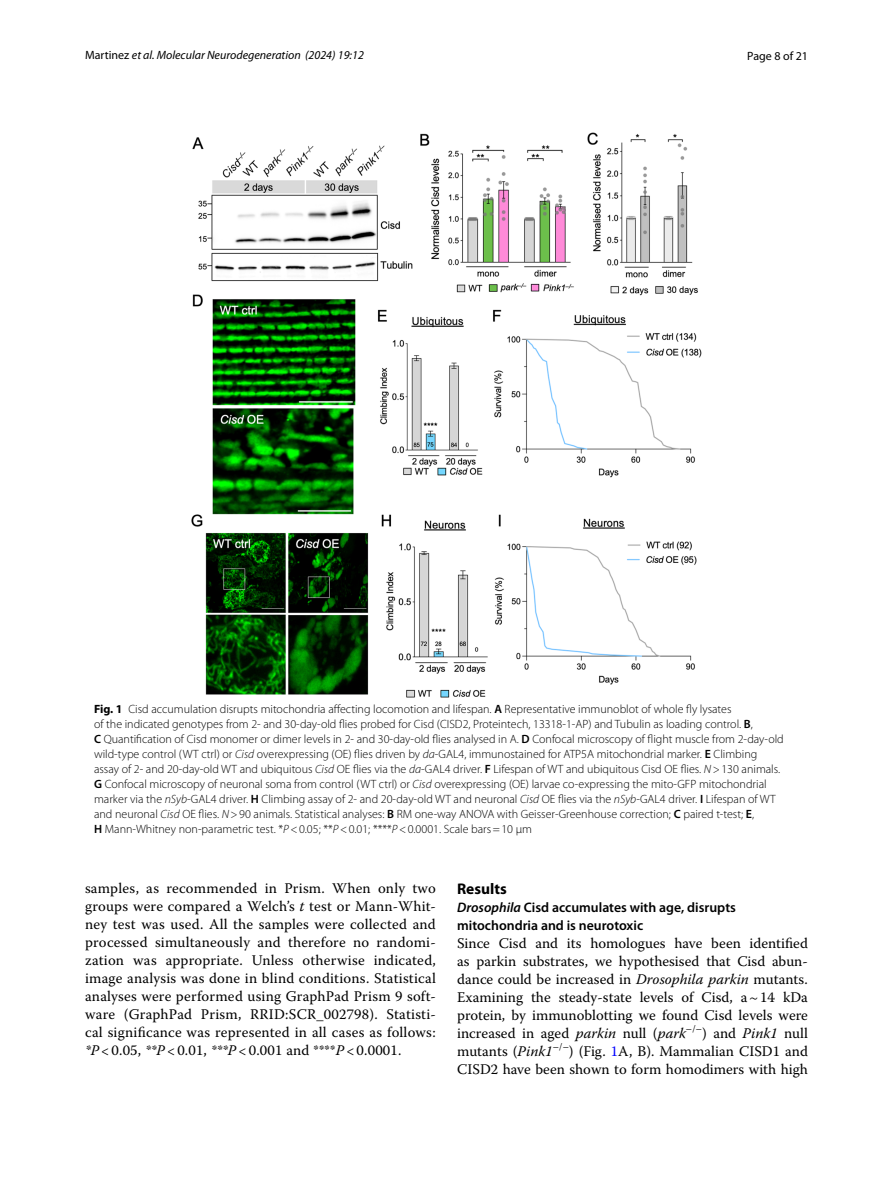
<style>
.page{position:relative;width:893px;height:1187px;background:#fff}
.page>*{position:absolute;margin:0;border:0;box-sizing:border-box;transform-origin:0 0}
.t1{font:700 15.45px "Myriad Pro";color:#000}
.t2{font:14.7px/18px "Warnock Pro";letter-spacing:.01em;color:#000;text-align:justify}
.t3{font:600 13.8px/18px "Myriad Pro";color:#000}
.t4{font:300 12px/15px "Myriad Pro";color:#000}
.t5{font:italic 12px "Myriad Pro";color:#000}
.t6{font:12px "Myriad Pro";color:#000}
.s1{font-style:normal}
.s2{font-weight:700}
.s3{font-weight:600}
.s4{font-style:italic}
.s5{color:#00f}
</style>
<div class="page">
<img style="left:191px;top:133px;width:511px;height:564px">
<p class="t5" style="left:85px;top:48px;width:280px"><span class="s1">Martinez</span> et al. Molecular Neurodegeneration (2024) 19:12</p>
<p class="t6" style="left:747px;top:48px;width:62px">Page 8 of 21</p>
<p class="t4" style="left:94px;top:701px;width:691px"><span class="s2">Fig. 1</span> Cisd accumulation disrupts mitochondria affecting locomotion and lifespan. <span class="s3">A</span> Representative immunoblot of whole fly lysates<br>of the indicated genotypes from 2- and 30-day-old flies probed for Cisd (CISD2, Proteintech, 13318-1-AP) and Tubulin as loading control. <span class="s3">B</span>,<br><span class="s3">C</span> Quantification of Cisd monomer or dimer levels in 2- and 30-day-old flies analysed in A. <span class="s3">D</span> Confocal microscopy of flight muscle from 2-day-old wild-type control (WT ctrl) or <span class="s4">Cisd</span> overexpressing (OE) flies driven by <span class="s4">da</span>-GAL4, immunostained for ATP5A mitochondrial marker. <span class="s3">E</span> Climbing assay of 2- and 20-day-old WT and ubiquitous <span class="s4">Cisd</span> OE flies via the <span class="s4">da</span>-GAL4 driver. <span class="s3">F</span> Lifespan of WT and ubiquitous Cisd OE flies. <span class="s4">N</span>&gt;130 animals.<br><span class="s3">G</span> Confocal microscopy of neuronal soma from control (WT ctrl) or <span class="s4">Cisd</span> overexpressing (OE) larvae co-expressing the mito-GFP mitochondrial marker via the <span class="s4">nSyb</span>-GAL4 driver. <span class="s3">H</span> Climbing assay of 2- and 20-day-old WT and neuronal <span class="s4">Cisd</span> OE flies via the <span class="s4">nSyb</span>-GAL4 driver. <span class="s3">I</span> Lifespan of WT and neuronal <span class="s4">Cisd</span> OE flies. <span class="s4">N</span>&gt;90 animals. Statistical analyses: <span class="s3">B</span> RM one-way ANOVA with Geisser-Greenhouse correction; <span class="s3">C</span> paired t-test; <span class="s3">E</span>,<br><span class="s3">H</span> Mann-Whitney non-parametric test. *<span class="s4">P</span>&lt;0.05; **<span class="s4">P</span>&lt;0.01; ****<span class="s4">P</span>&lt;0.0001. Scale bars=10 μm</p>
<p class="t2" style="left:85px;top:878px;width:352px">samples, as recommended in Prism. When only two groups were compared a Welch’s <span class="s4">t</span> test or Mann-Whit&shy;ney test was used. All the samples were collected and processed simultaneously and therefore no randomi&shy;zation was appropriate. Unless otherwise indicated, image analysis was done in blind conditions. Statistical analyses were performed using GraphPad Prism 9 soft&shy;ware (GraphPad Prism, RRID:SCR_002798). Statisti&shy;cal significance was represented in all cases as follows: <span class="s4">*P</span> &lt; 0.05, <span class="s4">**P</span> &lt; 0.01, <span class="s4">***P</span> &lt; 0.001 and ****<span class="s4">P</span> &lt; 0.0001.</p>
<p class="t1" style="left:457px;top:878px;width:51px">Results</p>
<p class="t3" style="left:457px;top:897px;width:280px"><span class="s4">Drosophila</span> Cisd accumulates with age, disrupts mitochondria and is neurotoxic</p>
<p class="t2" style="left:457px;top:933px;width:352px">Since Cisd and its homologues have been identified as parkin substrates, we hypothesised that Cisd abun&shy;dance could be increased in <span class="s4">Drosophila parkin</span> mutants.<br>Examining the steady-state levels of Cisd, a~14 kDa protein, by immunoblotting we found Cisd levels were increased in aged <span class="s4">parkin</span> null (<span class="s4">park</span><sup>–/–</sup>) and <span class="s4">Pink1</span> null mutants (<span class="s4">Pink1</span><sup>–/–</sup>) (Fig. <span class="s5">1</span>A, B). Mammalian CISD1 and CISD2 have been shown to form homodimers with high</p>
</div>
